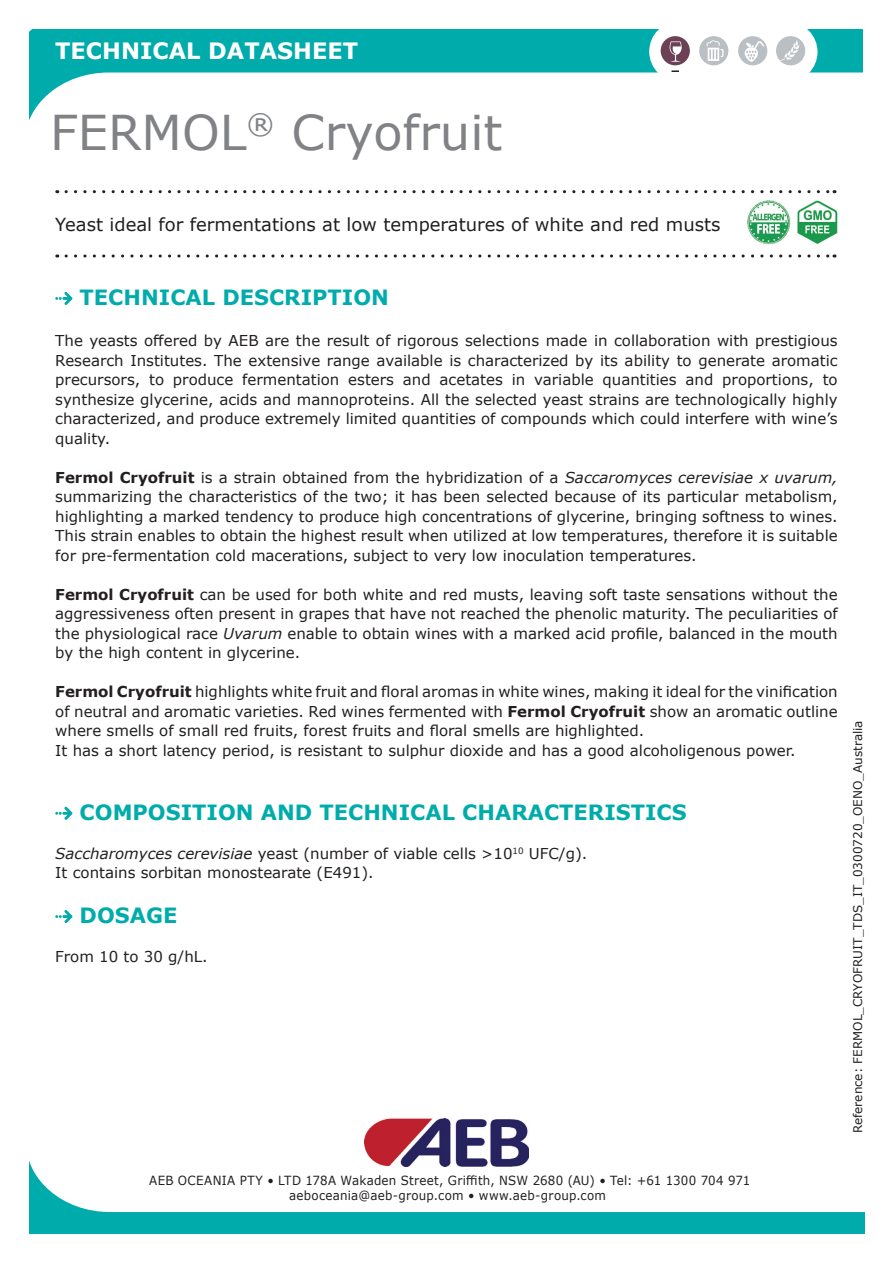
<style>
.page{position:relative;width:893px;height:1263px;background:#fff}
.page>*{position:absolute;margin:0;border:0;box-sizing:border-box;transform-origin:0 0}
.t1{font:48px "Verdana";color:#808285}
.t2{font:700 22.5px "Verdana";color:#fff}
.t3{font:700 21px "Verdana";color:#00acab}
.t4{font:18px "Verdana";color:#231f20}
.t5{font:15px/19.5px "Verdana";color:#231f20;text-align:justify}
.t6{font:12.6px/15.1px "Verdana";letter-spacing:.025em;color:#231f20;text-align:center;scale:.94 1}
.t7{font:12px "Verdana";color:#231f20}
.s1{font-weight:700}
.s2{font-style:italic}
</style>
<div class="page">
<svg style="left:66px;top:190px;width:769px;height:3px"></svg>
<svg style="left:66px;top:254px;width:769px;height:4px"></svg>
<svg style="left:29px;top:30px;width:834px;height:91px"></svg>
<svg style="left:649px;top:21px;width:167px;height:61px"></svg>
<div style="left:650px;top:22px;width:167px;height:60px;background:#fff;border-radius:30px"></div>
<svg style="left:671px;top:70px;width:8px;height:2px"></svg>
<div style="left:776px;top:36px;width:29px;height:29px;background:#babfc3;border-radius:50%"></div>
<svg style="left:780px;top:40px;width:20px;height:21px"></svg>
<div style="left:738px;top:36px;width:29px;height:29px;background:#babfc3;border-radius:50%"></div>
<div style="left:661px;top:36px;width:29px;height:29px;background:#6c4156;border-radius:50%"></div>
<div style="left:699px;top:36px;width:29px;height:29px;background:#babfc3;border-radius:50%"></div>
<svg style="left:706px;top:40px;width:17px;height:21px"></svg>
<svg style="left:670px;top:41px;width:12px;height:21px"></svg>
<svg style="left:745px;top:41px;width:20px;height:21px"></svg>
<svg style="left:30px;top:1163px;width:834px;height:70px"></svg>
<img style="left:364px;top:1118px;width:165px;height:49px">
<svg style="left:55px;top:292px;width:17px;height:13px"></svg>
<svg style="left:55px;top:807px;width:17px;height:13px"></svg>
<svg style="left:55px;top:910px;width:17px;height:13px"></svg>
<img style="left:748px;top:201px;width:90px;height:44px">
<h2 class="t2" style="left:55px;top:35px;width:304px">TECHNICAL DATASHEET</h2>
<h1 class="t1" style="left:50px;top:100px;width:454px">FERMOL<sup>®</sup> Cryofruit</h1>
<p class="t4" style="left:55px;top:212px;width:667px">Yeast ideal for fermentations at low temperatures of white and red musts</p>
<h3 class="t3" style="left:80px;top:282px;width:311px">TECHNICAL DESCRIPTION</h3>
<p class="t5" style="left:55px;top:331px;width:784px">The yeasts offered by AEB are the result of rigorous selections made in collaboration with prestigious Research Institutes. The extensive range available is characterized by its ability to generate aromatic precursors, to produce fermentation esters and acetates in variable quantities and proportions, to synthesize glycerine, acids and mannoproteins. All the selected yeast strains are technologically highly characterized, and produce extremely limited quantities of compounds which could interfere with wine’s quality.</p>
<p class="t5" style="left:55px;top:467px;width:784px"><span class="s1">Fermol Cryofruit</span> is a strain obtained from the hybridization of a <span class="s2">Saccaromyces cerevisiae x uvarum, </span>summarizing the characteristics of the two; it has been selected because of its particular metabolism, highlighting a marked tendency to produce high concentrations of glycerine, bringing softness to wines.<br>This strain enables to obtain the highest result when utilized at low temperatures, therefore it is suitable for pre-fermentation cold macerations, subject to very low inoculation temperatures.</p>
<p class="t5" style="left:55px;top:584px;width:784px"><span class="s1">Fermol Cryofruit</span> can be used for both white and red musts, leaving soft taste sensations without the aggressiveness often present in grapes that have not reached the phenolic maturity. The peculiarities of the physiological race <span class="s2">Uvarum</span> enable to obtain wines with a marked acid profile, balanced in the mouth by the high content in glycerine.</p>
<p class="t5" style="left:55px;top:682px;width:784px;text-align:left"><span class="s1">Fermol Cryofruit</span> highlights white fruit and floral aromas in white wines, making it ideal for the vinification of neutral and aromatic varieties. Red wines fermented with <span class="s1">Fermol Cryofruit</span> show an aromatic outline where smells of small red fruits, forest fruits and floral smells are highlighted.<br>It has a short latency period, is resistant to sulphur dioxide and has a good alcoholigenous power.</p>
<h3 class="t3" style="left:80px;top:797px;width:608px">COMPOSITION AND TECHNICAL CHARACTERISTICS</h3>
<p class="t5" style="left:55px;top:843px;width:534px"><span class="s2">Saccharomyces cerevisiae</span> yeast (number of viable cells &gt;10<sup>10</sup> UFC/g).<br>It contains sorbitan monostearate (E491).</p>
<h3 class="t3" style="left:80px;top:900px;width:99px">DOSAGE</h3>
<p class="t5" style="left:55px;top:947px;width:154px">From 10 to 30 g/hL.</p>
<p class="t7" style="left:850px;top:1133px;width:414px;rotate:-90deg">Reference: FERMOL_CRYOFRUIT_TDS_IT_0300720_OENO_Australia</p>
<p class="t6" style="left:149px;top:1173px;width:641px">AEB OCEANIA PTY • LTD 178A Wakaden Street, Griffith, NSW 2680 (AU) • Tel: +61 1300 704 971 aeboceania@aeb-group.com • www.aeb-group.com</p>
</div>
